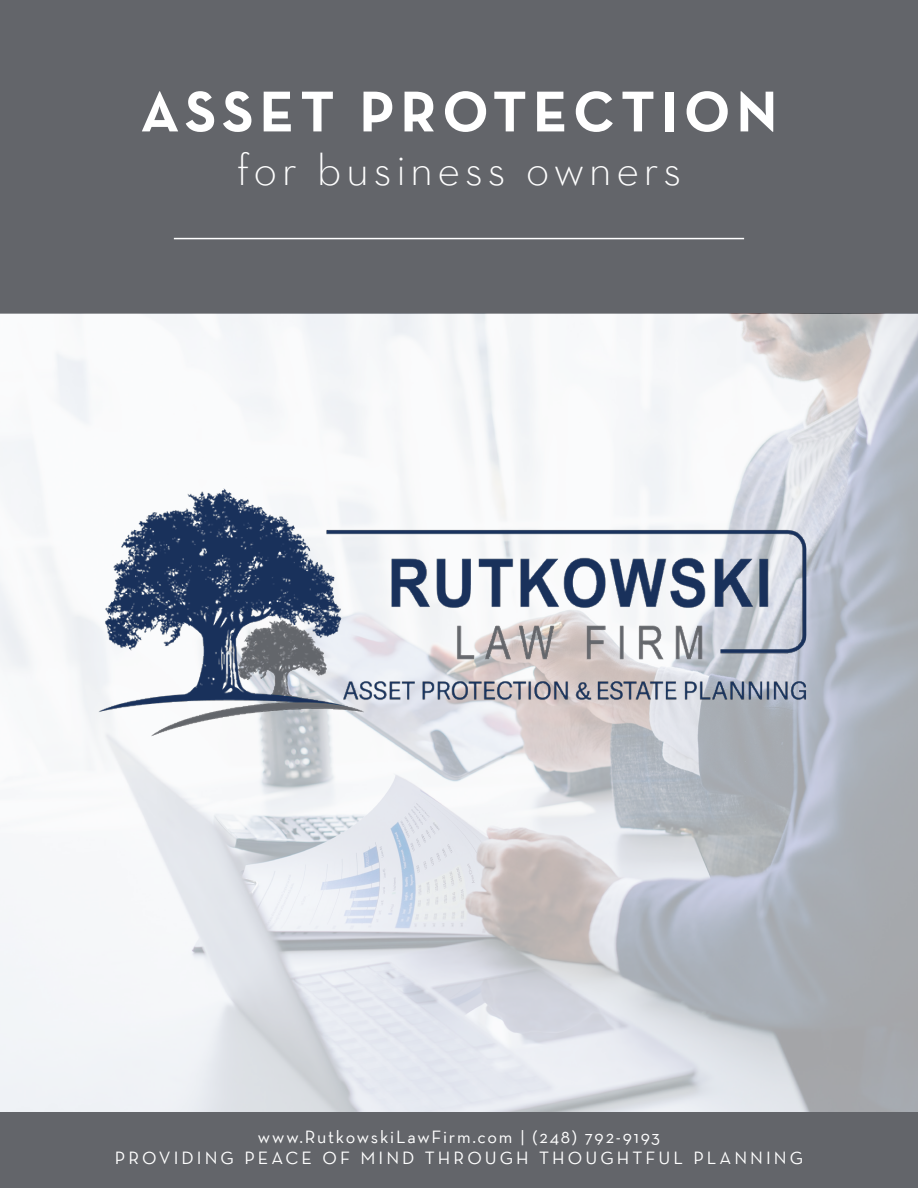
<style>
.page{position:relative;width:918px;height:1188px;background:#fff}
.page>*{position:absolute;margin:0;border:0;box-sizing:border-box;transform-origin:0 0}
.t1{font:700 58.5px "Neutra Text";letter-spacing:.1em;color:#fff}
.t2{font:300 45px "Neutra Text";letter-spacing:.1em;color:#fff}
.t3{font:18px "Neutra Text";letter-spacing:.17em;color:#fff}
.t4{font:18px "Neutra Text";letter-spacing:.1em;color:#fff}
</style>
<div class="page">
<div style="left:0;top:0;width:918px;height:313px;background:#63656a"></div>
<img style="left:0;top:313px;width:918px;height:799px">
<div style="left:0;top:1112px;width:918px;height:76px;background:#63656a"></div>
<hr style="left:174px;top:238px;width:570px;height:1px;background:#fff">
<img style="left:48px;top:469px;width:805px;height:343px">
<p class="t1" style="left:141px;top:75px;width:638px">ASSET PROTECTION</p>
<p class="t2" style="left:237px;top:143px;width:446px">for business owners</p>
<p class="t4" style="left:258px;top:1126px;width:404px">www.RutkowskiLawFirm.com | (248) 792-9193</p>
<p class="t3" style="left:115px;top:1147px;width:690px">PROVIDING PEACE OF MIND THROUGH THOUGHTFUL PLANNING</p>
</div>
